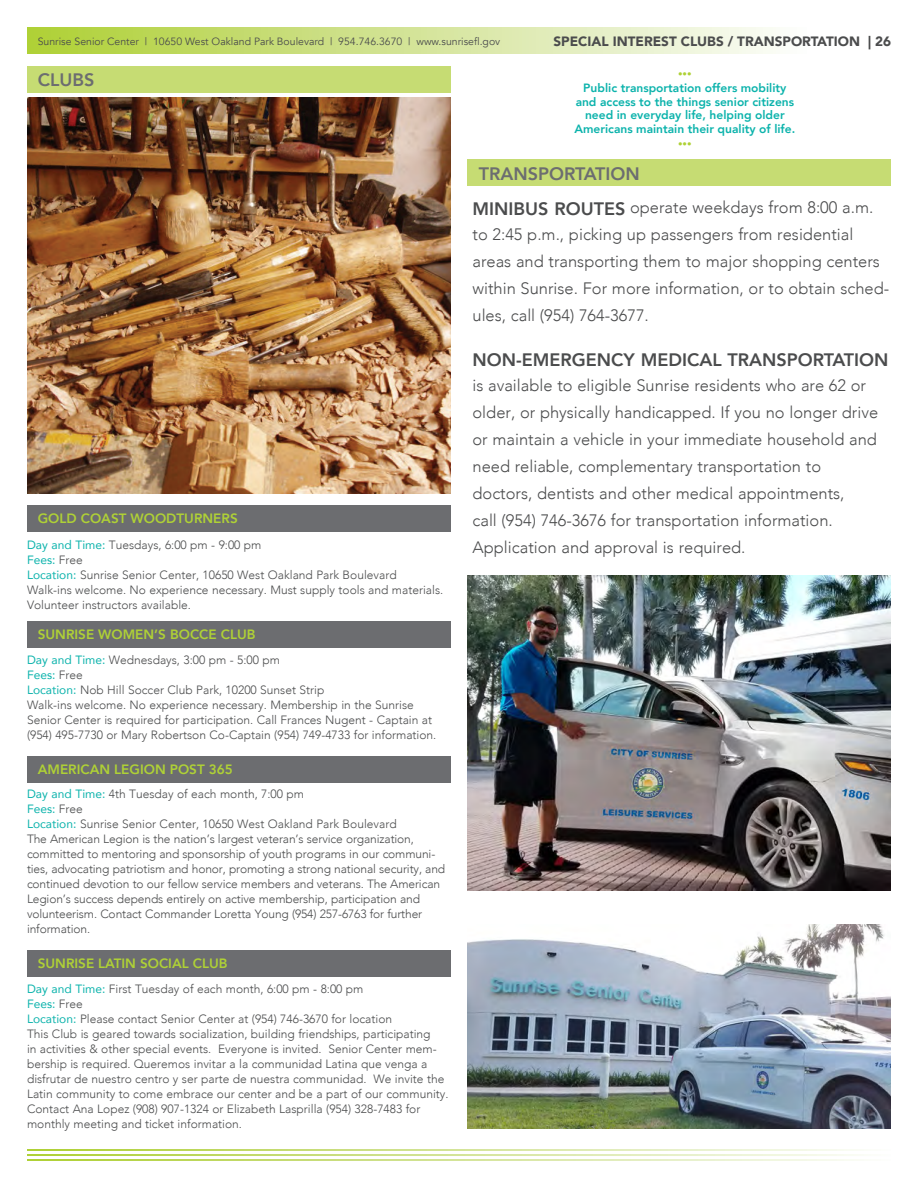
<style>
.page{position:relative;width:918px;height:1188px;background:#fff}
.page>*{position:absolute;margin:0;border:0;box-sizing:border-box;transform-origin:0 0}
.t1{font:800 18px "Avenir";color:#4b4c4d}
.t2{font:800 18px "Avenir";color:#6c6d70}
.t3{font:300 16.5px/27px "Avenir";color:#4b4c4d}
.t4{font:800 13.5px "Avenir";color:#afd136}
.t5{font:900 13.5px "Avenir";color:#4b4c4d}
.t6{font:300 12px/15px "Avenir";color:#4b4c4d}
.t7{font:800 12px/13.5px "Avenir";color:#0cb3ac;text-align:center}
.t8{font:12px "Avenir";color:#0cb3ac}
.t9{font:10.5px "Avenir";color:#4b4c4d}
.t10{font:300 9px "Avenir";color:#afd136}
.s1{font-weight:800;font-size:18px}
.s2{font-weight:400;color:#0cb3ac}
.s3{font-weight:300;color:#4b4c4d}
</style>
<div class="page">
<div style="left:27px;top:950px;width:423px;height:27px;background:#6c6d70"></div>
<div style="left:27px;top:756px;width:423px;height:27px;background:#6c6d70"></div>
<div style="left:27px;top:621px;width:423px;height:27px;background:#6c6d70"></div>
<div style="left:27px;top:505px;width:423px;height:27px;background:#6c6d70"></div>
<div style="left:468px;top:159px;width:423px;height:27px;background:#c6dc73"></div>
<div style="left:27px;top:66px;width:423px;height:27px;background:#c6dc73"></div>
<div style="left:27px;top:27px;width:864px;height:27px;background:linear-gradient(to right,#aece37,#fff)"></div>
<img style="left:27px;top:98px;width:423px;height:396px">
<img style="left:468px;top:576px;width:423px;height:315px">
<img style="left:468px;top:925px;width:423px;height:204px">
<p class="t9" style="left:38px;top:35px;width:464px">Sunrise Senior Center | 10650 West Oakland Park Boulevard | 954.746.3670 | www.sunrisefl.gov</p>
<h2 class="t5" style="left:554px;top:30px;width:339px">SPECIAL INTEREST CLUBS / TRANSPORTATION | 26</h2>
<h3 class="t2" style="left:38px;top:66px;width:58px">CLUBS</h3>
<p class="t10" style="left:678px;top:68px;width:15px">•••</p>
<p class="t7" style="left:575px;top:82px;width:222px">Public transportation offers mobility and access to the things senior citizens need in everyday life, helping older Americans maintain their quality of life.</p>
<h3 class="t2" style="left:479px;top:159px;width:163px">TRANSPORTATION</h3>
<p class="t3" style="left:472px;top:193px;width:418px"><span class="s1">MINIBUS ROUTES</span> operate weekdays from 8:00 a.m. to 2:45 p.m., picking up passengers from residential areas and transporting them to major shopping centers within Sunrise. For more information, or to obtain sched&shy;ules, call (954) 764-3677.</p>
<p class="t1" style="left:472px;top:346px;width:418px">NON-EMERGENCY MEDICAL TRANSPORTATION</p>
<p class="t3" style="left:472px;top:372px;width:407px">is available to eligible Sunrise residents who are 62 or older, or physically handicapped. If you no longer drive or maintain a vehicle in your immediate household and need reliable, complementary transportation to doctors, dentists and other medical appointments,<br>call (954) 746-3676 for transportation information.<br>Application and approval is required.</p>
<p class="t10" style="left:678px;top:139px;width:15px">•••</p>
<h4 class="t4" style="left:38px;top:508px;width:201px">GOLD COAST WOODTURNERS</h4>
<p class="t6" style="left:27px;top:538px;width:236px"><span class="s2">Day and Time:</span> Tuesdays, 6:00 pm - 9:00 pm</p>
<p class="t8" style="left:27px;top:551px;width:57px">Fees: <span class="s3">Free</span></p>
<p class="t6" style="left:27px;top:568px;width:371px"><span class="s2">Location:</span> Sunrise Senior Center, 10650 West Oakland Park Boulevard</p>
<p class="t6" style="left:27px;top:583px;width:418px">Walk-ins welcome. No experience necessary. Must supply tools and materials.<br>Volunteer instructors available.</p>
<h4 class="t4" style="left:38px;top:624px;width:219px">SUNRISE WOMEN’S BOCCE CLUB</h4>
<p class="t6" style="left:27px;top:653px;width:254px"><span class="s2">Day and Time:</span> Wednesdays, 3:00 pm - 5:00 pm</p>
<p class="t8" style="left:27px;top:666px;width:57px">Fees: <span class="s3">Free</span></p>
<p class="t6" style="left:27px;top:683px;width:299px"><span class="s2">Location:</span> Nob Hill Soccer Club Park, 10200 Sunset Strip</p>
<p class="t6" style="left:27px;top:698px;width:411px">Walk-ins welcome. No experience necessary. Membership in the Sunrise<br>Senior Center is required for participation. Call Frances Nugent - Captain at (954) 495-7730 or Mary Robertson Co-Captain (954) 749-4733 for information.</p>
<h4 class="t4" style="left:38px;top:759px;width:196px">AMERICAN LEGION POST 365</h4>
<p class="t6" style="left:27px;top:786px;width:279px"><span class="s2">Day and Time:</span> 4th Tuesday of each month, 7:00 pm</p>
<p class="t8" style="left:27px;top:799px;width:57px">Fees: <span class="s3">Free</span></p>
<p class="t6" style="left:27px;top:816px;width:371px"><span class="s2">Location:</span> Sunrise Senior Center, 10650 West Oakland Park Boulevard</p>
<p class="t6" style="left:27px;top:831px;width:420px">The American Legion is the nation’s largest veteran’s service organization, committed to mentoring and sponsorship of youth programs in our communi&shy;ties, advocating patriotism and honor, promoting a strong national security, and continued devotion to our fellow service members and veterans. The American Legion’s success depends entirely on active membership, participation and volunteerism. Contact Commander Loretta Young (954) 257-6763 for further information.</p>
<h4 class="t4" style="left:38px;top:952px;width:191px">SUNRISE LATIN SOCIAL CLUB</h4>
<p class="t6" style="left:27px;top:981px;width:338px"><span class="s2">Day and Time:</span> First Tuesday of each month, 6:00 pm - 8:00 pm</p>
<p class="t8" style="left:27px;top:994px;width:57px">Fees: <span class="s3">Free</span></p>
<p class="t6" style="left:27px;top:1011px;width:367px"><span class="s2">Location:</span> Please contact Senior Center at (954) 746-3670 for location</p>
<p class="t6" style="left:27px;top:1026px;width:423px">This Club is geared towards socialization, building friendships, participating<br>in activities &amp; other special events. Everyone is invited. Senior Center mem&shy;bership is required. Queremos invitar a la communidad Latina que venga a disfrutar de nuestro centro y ser parte de nuestra communidad. We invite the Latin community to come embrace our center and be a part of our community.<br>Contact Ana Lopez (908) 907-1324 or Elizabeth Lasprilla (954) 328-7483 for monthly meeting and ticket information.</p>
</div>
